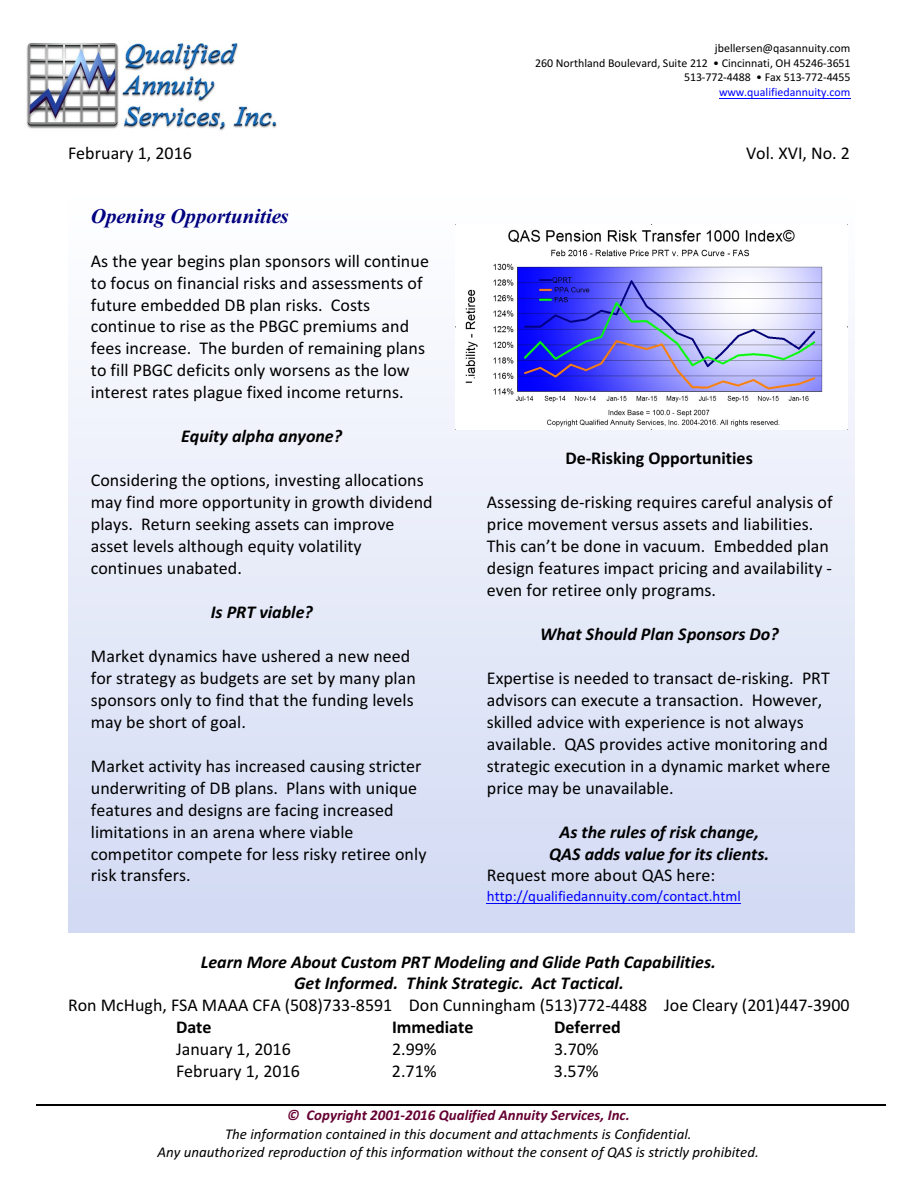
<style>
.page{position:relative;width:918px;height:1188px;background:#fff}
.page>*{position:absolute;margin:0;border:0;box-sizing:border-box;transform-origin:0 0}
.t1{font:italic 700 21px "Times New Roman";color:#000080}
.t2{font:18px/21.9px "Calibri";color:#000}
.t3{font:italic 700 18px/21.9px "Calibri";color:#000;text-align:center}
.t4{font:700 18px "Calibri";color:#000}
.t5{font:italic 15px/18.1px "Calibri";color:#000;text-align:center}
.t6{font:italic 700 15px "Calibri";color:#603}
.t7{font:15px "Calibri";color:#00f}
.t8{font:12px/14.7px "Calibri";color:#000;text-align:right}
.t9{font:12px "Calibri";color:#00f}
</style>
<div class="page">
<img style="left:26px;top:43px;width:251px;height:88px">
<hr style="left:719px;top:98px;width:131px;height:1px;background:#00f">
<img style="left:68px;top:224px;width:786px;height:708px">
<img style="left:455px;top:225px;width:393px;height:205px">
<hr style="left:487px;top:903px;width:254px;height:1px;background:#00f">
<hr style="left:36px;top:1105px;width:849px;height:1px;background:#000">
<p class="t8" style="left:535px;top:41px;width:317px">jbellersen@qasannuity.com<br>260 Northland Boulevard, Suite 212 • Cincinnati, OH 45246-3651<br>513-772-4488 • Fax 513-772-4455</p>
<p class="t9" style="left:719px;top:87px;width:133px">www.qualifiedannuity.com</p>
<p class="t2" style="left:68px;top:143px;width:125px">February 1, 2016</p>
<p class="t2" style="left:746px;top:143px;width:105px">Vol. XVI, No. 2</p>
<p class="t1" style="left:91px;top:209px;width:199px">Opening Opportunities</p>
<p class="t2" style="left:91px;top:251px;width:340px">As the year begins plan sponsors will continue to focus on financial risks and assessments of future embedded DB plan risks. Costs continue to rise as the PBGC premiums and fees increase. The burden of remaining plans to fill PBGC deficits only worsens as the low interest rates plague fixed income returns.</p>
<p class="t3" style="left:181px;top:427px;width:163px">Equity alpha anyone?</p>
<p class="t2" style="left:91px;top:471px;width:343px">Considering the options, investing allocations may find more opportunity in growth dividend plays. Return seeking assets can improve asset levels although equity volatility continues unabated.</p>
<p class="t3" style="left:211px;top:602px;width:104px">Is PRT viable?</p>
<p class="t2" style="left:91px;top:646px;width:326px">Market dynamics have ushered a new need for strategy as budgets are set by many plan sponsors only to find that the funding levels may be short of goal.</p>
<p class="t2" style="left:91px;top:756px;width:337px">Market activity has increased causing stricter underwriting of DB plans. Plans with unique features and designs are facing increased limitations in an arena where viable competitor compete for less risky retiree only risk transfers.</p>
<p class="t4" style="left:565px;top:451px;width:189px">De-Risking Opportunities</p>
<p class="t2" style="left:487px;top:493px;width:347px">Assessing de-risking requires careful analysis of price movement versus assets and liabilities.<br>This can’t be done in vacuum. Embedded plan design features impact pricing and availability - even for retiree only programs.</p>
<p class="t3" style="left:540px;top:624px;width:240px">What Should Plan Sponsors Do?</p>
<p class="t2" style="left:487px;top:668px;width:345px">Expertise is needed to transact de-risking. PRT advisors can execute a transaction. However, skilled advice with experience is not always available. QAS provides active monitoring and strategic execution in a dynamic market where price may be unavailable.</p>
<p class="t3" style="left:549px;top:822px;width:222px">As the rules of risk change,<br>QAS adds value for its clients.</p>
<p class="t2" style="left:487px;top:866px;width:230px">Request more about QAS here:</p>
<p class="t7" style="left:487px;top:889px;width:256px">http://qualifiedannuity.com/contact.html</p>
<p class="t3" style="left:201px;top:952px;width:517px">Learn More About Custom PRT Modeling and Glide Path Capabilities.<br>Get Informed. Think Strategic. Act Tactical.</p>
<p class="t2" style="left:68px;top:996px;width:783px">Ron McHugh, FSA MAAA CFA (508)733-8591 Don Cunningham (513)772-4488 Joe Cleary (201)447-3900</p>
<p class="t4" style="left:176px;top:1020px;width:37px">Date</p>
<p class="t4" style="left:392px;top:1020px;width:83px">Immediate</p>
<p class="t4" style="left:554px;top:1020px;width:68px">Deferred</p>
<p class="t2" style="left:176px;top:1040px;width:116px">January 1, 2016</p>
<p class="t2" style="left:392px;top:1040px;width:46px">2.99%</p>
<p class="t2" style="left:554px;top:1040px;width:46px">3.70%</p>
<p class="t2" style="left:176px;top:1062px;width:125px">February 1, 2016</p>
<p class="t2" style="left:392px;top:1062px;width:46px">2.71%</p>
<p class="t2" style="left:554px;top:1062px;width:46px">3.57%</p>
<p class="t6" style="left:287px;top:1109px;width:344px">© Copyright 2001-2016 Qualified Annuity Services, Inc.</p>
<p class="t5" style="left:158px;top:1126px;width:603px">The information contained in this document and attachments is Confidential.<br>Any unauthorized reproduction of this information without the consent of QAS is strictly prohibited.</p>
</div>
